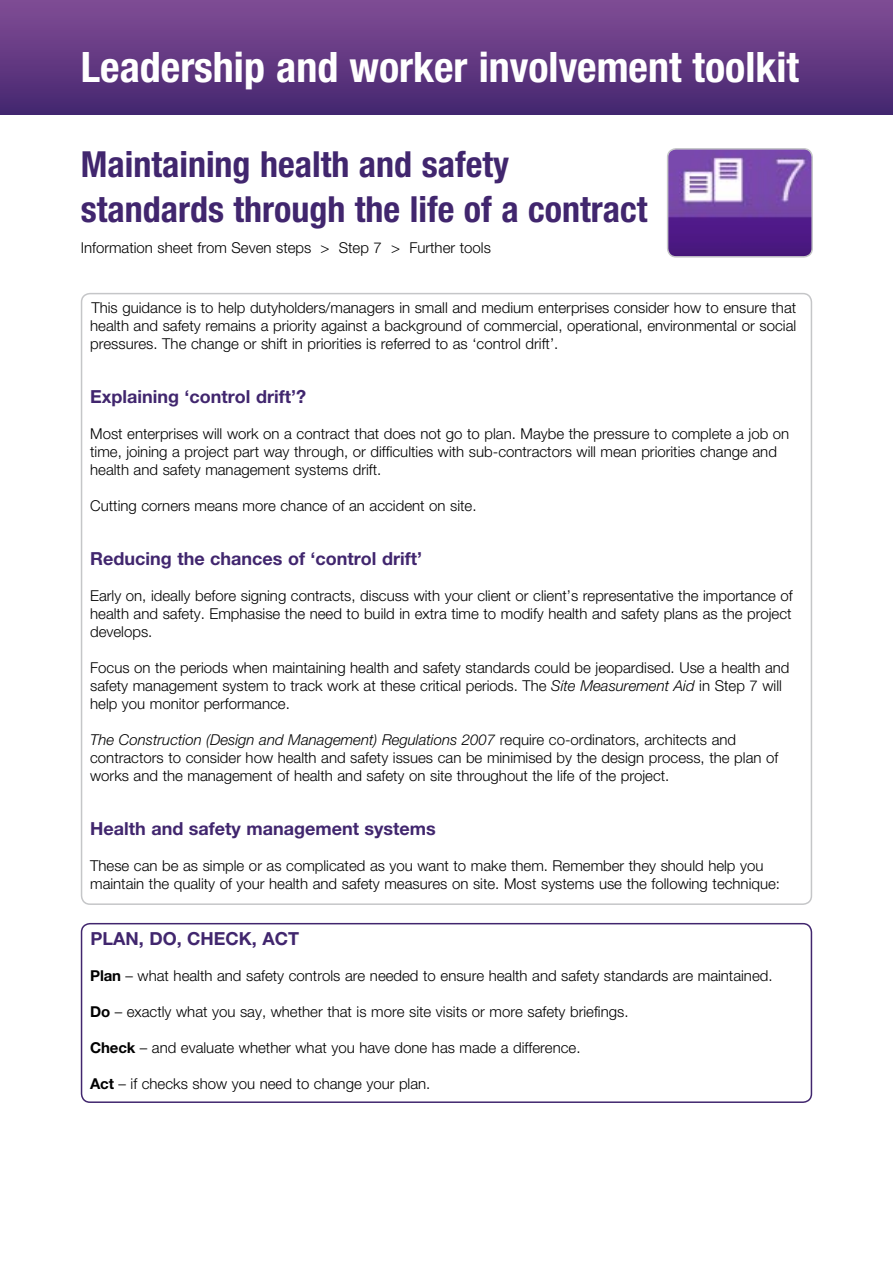
<style>
.page{position:relative;width:893px;height:1263px;background:#fff}
.page>*{position:absolute;margin:0;border:0;box-sizing:border-box;transform-origin:0 0}
.t1{font:700 condensed 42px "Helvetica Neue";color:#fff}
.t2{font:700 condensed 36px/45px "Helvetica Neue";color:#41266e}
.t3{font:700 18px "Helvetica Neue";color:#41266e}
.t4{font:300 15px/18px "Helvetica Neue";color:#000}
.s1{font-style:italic}
.s2{font-weight:700}
</style>
<div class="page">
<img style="left:668px;top:149px;width:142px;height:106px">
<div style="left:667px;top:148px;width:146px;height:110px;border:2px solid #c5c6c8;border-radius:9px"></div>
<div style="left:0;top:0;width:893px;height:115px;background:linear-gradient(to bottom,#814d95,#452670)"></div>
<div style="left:81px;top:923px;width:731px;height:180px;border:2px solid #41266e;border-radius:9px"></div>
<p class="t1" style="left:81px;top:42px;width:720px">Leadership and worker involvement toolkit</p>
<p class="t2" style="left:81px;top:141px;width:568px">Maintaining health and safety standards through the life of a contract</p>
<p class="t4" style="left:81px;top:238px;width:412px">Information sheet from Seven steps &gt; Step 7 &gt; Further tools</p>
<p class="t4" style="left:90px;top:298px;width:708px;text-align:justify">This guidance is to help dutyholders/managers in small and medium enterprises consider how to ensure that health and safety remains a priority against a background of commercial, operational, environmental or social pressures. The change or shift in priorities is referred to as ‘control drift’.</p>
<h2 class="t3" style="left:90px;top:385px;width:217px">Explaining ‘control drift’?</h2>
<p class="t4" style="left:90px;top:424px;width:701px">Most enterprises will work on a contract that does not go to plan. Maybe the pressure to complete a job on time, joining a project part way through, or difficulties with sub-contractors will mean priorities change and health and safety management systems drift.</p>
<p class="t4" style="left:90px;top:496px;width:388px">Cutting corners means more chance of an accident on site.</p>
<h2 class="t3" style="left:90px;top:547px;width:333px">Reducing the chances of ‘control drift’</h2>
<p class="t4" style="left:90px;top:586px;width:704px;text-align:justify">Early on, ideally before signing contracts, discuss with your client or client’s representative the importance of health and safety. Emphasise the need to build in extra time to modify health and safety plans as the project develops.</p>
<p class="t4" style="left:90px;top:658px;width:701px">Focus on the periods when maintaining health and safety standards could be jeopardised. Use a health and safety management system to track work at these critical periods. The <span class="s1">Site Measurement Aid</span> in Step 7 will help you monitor performance.</p>
<p class="t4" style="left:90px;top:730px;width:690px"><span class="s1">The Construction (Design and Management) Regulations 2007</span> require co-ordinators, architects and contractors to consider how health and safety issues can be minimised by the design process, the plan of works and the management of health and safety on site throughout the life of the project.</p>
<h2 class="t3" style="left:90px;top:817px;width:347px">Health and safety management systems</h2>
<p class="t4" style="left:90px;top:856px;width:691px">These can be as simple or as complicated as you want to make them. Remember they should help you maintain the quality of your health and safety measures on site. Most systems use the following technique:</p>
<h2 class="t3" style="left:90px;top:927px;width:210px">PLAN, DO, CHECK, ACT</h2>
<p class="t4" style="left:90px;top:966px;width:684px"><span class="s2">Plan</span> – what health and safety controls are needed to ensure health and safety standards are maintained.</p>
<p class="t4" style="left:90px;top:1002px;width:540px"><span class="s2">Do</span> – exactly what you say, whether that is more site visits or more safety briefings.</p>
<p class="t4" style="left:90px;top:1038px;width:492px"><span class="s2">Check</span> – and evaluate whether what you have done has made a difference.</p>
<p class="t4" style="left:90px;top:1074px;width:342px"><span class="s2">Act</span> – if checks show you need to change your plan.</p>
</div>
